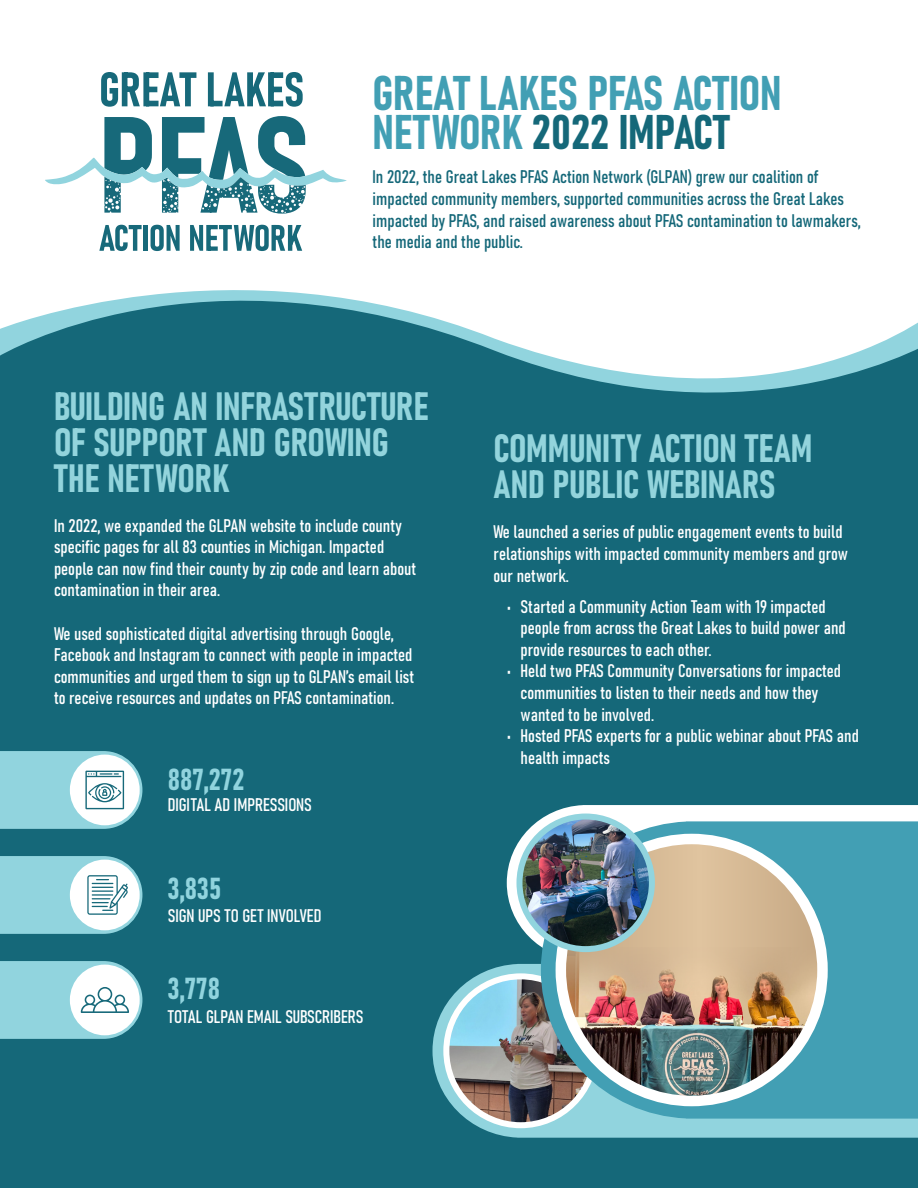
<style>
.page{position:relative;width:918px;height:1188px;background:#fff}
.page>*{position:absolute;margin:0;border:0;box-sizing:border-box;transform-origin:0 0}
.t1{font:48px/39px "Bahnschrift";color:#429fb4}
.t2{font:39px/36px "Bahnschrift";color:#93d4dc}
.t3{font:30px "Bahnschrift";color:#91d4de}
.t4{font:18px/21.6px "Bahnschrift";color:#fff}
.t5{font:18px/21.6px "Bahnschrift";color:#156879}
.s1{color:#156879}
</style>
<div class="page">
<div style="left:0;top:216px;width:918px;height:972px;background:#156879"></div>
<svg style="left:0;top:72px;width:918px;height:321px;fill:#fff"></svg>
<svg style="left:101px;top:72px;width:95px;height:35px"></svg>
<svg style="left:208px;top:72px;width:95px;height:35px"></svg>
<svg style="left:99px;top:225px;width:29px;height:26px"></svg>
<hr style="left:129px;top:225px;width:13px;height:4px;background:#17697a">
<hr style="left:133px;top:227px;width:4px;height:24px;background:#17697a">
<div style="left:143px;top:225px;width:5px;height:26px;background:#17697a"></div>
<svg style="left:151px;top:225px;width:29px;height:26px"></svg>
<hr style="left:208px;top:225px;width:10px;height:4px;background:#4f8d9a">
<svg style="left:190px;top:225px;width:27px;height:26px"></svg>
<div style="left:208px;top:246px;width:10px;height:5px;background:#17697a"></div>
<hr style="left:219px;top:225px;width:13px;height:4px;background:#17697a">
<div style="left:223px;top:227px;width:5px;height:24px;background:#17697a"></div>
<svg style="left:234px;top:225px;width:68px;height:26px"></svg>
<svg style="left:45px;top:116px;width:302px;height:98px"></svg>
<svg style="left:0;top:751px;width:142px;height:78px;background:#a6d6de"></svg>
<svg style="left:0;top:856px;width:142px;height:78px;background:#a6d6de"></svg>
<svg style="left:0;top:961px;width:142px;height:78px;background:#a9d8e0"></svg>
<svg style="left:507px;top:805px;width:411px;height:142px;fill:#fff"></svg>
<svg style="left:432px;top:964px;width:486px;height:174px;fill:#91d4de"></svg>
<img style="left:446px;top:976px;width:146px;height:149px">
<div style="left:443px;top:973px;width:155px;height:155px;border:6px solid #fff;border-radius:50%"></div>
<svg style="left:541px;top:821px;width:377px;height:298px;background:#4da1b3"></svg>
<svg style="left:561px;top:839px;width:262px;height:262px;background:#d8bf9d"></svg>
<img style="left:563px;top:947px;width:260px;height:154px">
<div style="left:556px;top:834px;width:272px;height:272px;border:10px solid #fff;border-radius:50%"></div>
<img style="left:519px;top:817px;width:133px;height:132px;border-radius:66px">
<div style="left:516px;top:814px;width:139px;height:138px;border:6px solid #91d4de;border-radius:50%"></div>
<p class="t1" style="left:373px;top:70px;width:410px">GREAT LAKES PFAS ACTION<br>NETWORK <span class="s1">2022 IMPACT</span></p>
<p class="t5" style="left:373px;top:165px;width:490px">In 2022, the Great Lakes PFAS Action Network (GLPAN) grew our coalition of impacted community members, supported communities across the Great Lakes impacted by PFAS, and raised awareness about PFAS contamination to lawmakers, the media and the public.</p>
<p class="t2" style="left:54px;top:386px;width:376px">BUILDING AN INFRASTRUCTURE<br>OF SUPPORT AND GROWING<br>THE NETWORK</p>
<p class="t4" style="left:54px;top:513px;width:364px">In 2022, we expanded the GLPAN website to include county specific pages for all 83 counties in Michigan. Impacted people can now find their county by zip code and learn about contamination in their area.</p>
<p class="t4" style="left:54px;top:621px;width:362px">We used sophisticated digital advertising through Google, Facebook and Instagram to connect with people in impacted communities and urged them to sign up to GLPAN’s email list to receive resources and updates on PFAS contamination.</p>
<p class="t3" style="left:168px;top:756px;width:78px">887,272</p>
<p class="t4" style="left:168px;top:793px;width:146px">DIGITAL AD IMPRESSIONS</p>
<p class="t3" style="left:168px;top:866px;width:55px">3,835</p>
<p class="t4" style="left:168px;top:903px;width:155px">SIGN UPS TO GET INVOLVED</p>
<p class="t3" style="left:168px;top:966px;width:54px">3,778</p>
<p class="t4" style="left:168px;top:1005px;width:197px">TOTAL GLPAN EMAIL SUBSCRIBERS</p>
<p class="t2" style="left:494px;top:428px;width:321px">COMMUNITY ACTION TEAM<br>AND PUBLIC WEBINARS</p>
<p class="t4" style="left:494px;top:520px;width:356px">We launched a series of public engagement events to build relationships with impacted community members and grow our network.</p>
<p class="t4" style="left:521px;top:594px;width:327px;text-indent:-14px">• Started a Community Action Team with 19 impacted people from across the Great Lakes to build power and provide resources to each other.</p>
<p class="t4" style="left:521px;top:659px;width:322px;text-indent:-14px">• Held two PFAS Community Conversations for impacted communities to listen to their needs and how they wanted to be involved.</p>
<p class="t4" style="left:521px;top:724px;width:340px;text-indent:-14px">• Hosted PFAS experts for a public webinar about PFAS and health impacts</p>
</div>
